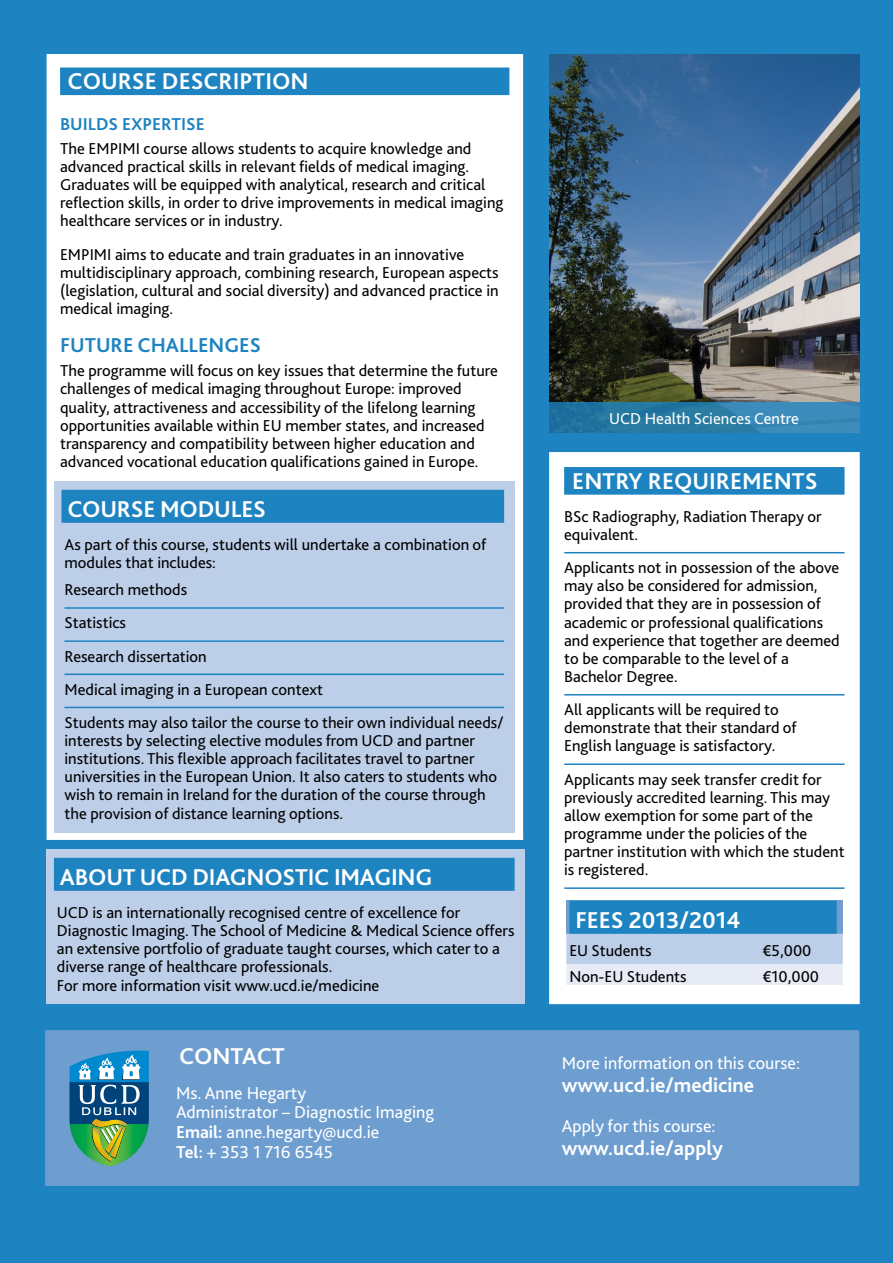
<style>
.page{position:relative;width:893px;height:1263px;background:#1e83c1}
.page>*{position:absolute;margin:0;border:0;box-sizing:border-box;transform-origin:0 0}
.t1{font:700 24px "Bliss 2";color:#fff}
.t2{font:700 21px "Bliss 2";color:#fff}
.t3{font:700 21px "Bliss 2";color:#1e83c1}
.t4{font:18px/19.8px "Bliss 2";color:#fff}
.t5{font:700 18px "Bliss 2";color:#1e83c1}
.t6{font:700 18px "Bliss 2";color:#fff}
.t7{font:16.5px/18.1px "Bliss 2";color:#000}
.t8{font:16.5px "Bliss 2";color:#fff}
.s1{font-weight:700}
</style>
<div class="page">
<div style="left:46px;top:850px;width:479px;height:154px;background:#bccee8"></div>
<div style="left:54px;top:858px;width:461px;height:33px;background:#1e83c1"></div>
<div style="left:45px;top:1030px;width:814px;height:156px;background:#6e9ed0"></div>
<img style="left:549px;top:54px;width:310px;height:348px">
<div style="left:53px;top:61px;width:463px;height:772px;background:#fff"></div>
<div style="left:57px;top:62px;width:453px;height:33px;background:#1e83c1"></div>
<div style="left:47px;top:54px;width:476px;height:786px;border:14px solid #fff"></div>
<svg style="left:549px;top:452px;width:311px;height:553px;background:#eff6fa"></svg>
<div style="left:566px;top:900px;width:277px;height:34px;background:#6e9ed0"></div>
<svg style="left:566px;top:934px;width:277px;height:51px;background:#cddaed"></svg>
<div style="left:569px;top:901px;width:268px;height:33px;background:#1e83c1"></div>
<svg style="left:69px;top:1050px;width:80px;height:116px;background:#478e93"></svg>
<svg style="left:549px;top:402px;width:311px;height:31px;background:#2d7eaa"></svg>
<div style="left:54px;top:482px;width:461px;height:351px;background:#bccee8"></div>
<div style="left:62px;top:490px;width:442px;height:33px;background:#1e83c1"></div>
<hr style="left:64px;top:607px;width:440px;height:2px;background:#1e83c1">
<hr style="left:64px;top:640px;width:440px;height:2px;background:#1e83c1">
<hr style="left:64px;top:673px;width:440px;height:2px;background:#1e83c1">
<hr style="left:64px;top:707px;width:440px;height:1px;background:#1e83c1">
<h1 class="t1" style="left:68px;top:66px;width:242px">Cou rse Description</h1>
<p class="t5" style="left:60px;top:112px;width:136px">BUILDS EXPERTISE</p>
<p class="t7" style="left:60px;top:139px;width:445px">The EMPIMI course allows students to acquire knowledge and advanced practical skills in relevant fields of medical imaging.<br>Graduates will be equipped with analytical, research and critical reflection skills, in order to drive improvements in medical imaging healthcare services or in industry.</p>
<p class="t7" style="left:60px;top:245px;width:440px">EMPIMI aims to educate and train graduates in an innovative multidisciplinary approach, combining research, European aspects (legislation, cultural and social diversity) and advanced practice in medical imaging.</p>
<p class="t3" style="left:60px;top:332px;width:151px">FUTURE CHALLENGES</p>
<p class="t7" style="left:60px;top:361px;width:439px">The programme will focus on key issues that determine the future challenges of medical imaging throughout Europe: improved quality, attractiveness and accessibility of the lifelong learning opportunities available within EU member states, and increased transparency and compatibility between higher education and advanced vocational education qualifications gained in Europe.</p>
<h1 class="t1" style="left:68px;top:494px;width:200px">Course modules</h1>
<p class="t7" style="left:64px;top:535px;width:423px">As part of this course, students will undertake a combination of modules that includes:</p>
<p class="t7" style="left:64px;top:573px;width:440px;line-height:33.2px">Research methods<br>Statistics<br>Research dissertation<br>Medical imaging in a European context<br>Students may also tailor the course to their own individual needs/</p>
<p class="t7" style="left:64px;top:731px;width:434px">interests by selecting elective modules from UCD and partner institutions. This flexible approach facilitates travel to partner universities in the European Union. It also caters to students who wish to remain in Ireland for the duration of the course through the provision of distance learning options.</p>
<h1 class="t1" style="left:60px;top:862px;width:172px">ABOUT UCD DIAGNOST</h1>
<h1 class="t1" style="left:308px;top:862px;width:107px">IC IMAGING</h1>
<p class="t7" style="left:57px;top:903px;width:459px">UCD is an internationally recognised centre of excellence for Diagnostic Imaging. The School of Medicine &amp; Medical Science offers an extensive portfolio of graduate taught courses, which cater to a diverse range of healthcare professionals.<br>For more information visit www.ucd.ie/medicine</p>
<h1 class="t1" style="left:179px;top:1041px;width:107px">Contact</h1>
<p class="t4" style="left:176px;top:1082px;width:260px">Ms. Anne Hegarty<br>Administrator – Diagnostic Imaging<br><span class="s1">Email:</span> anne.hegarty@ucd.ie<br><span class="s1">Tel:</span> + 353 1 716 6545</p>
<p class="t6" style="left:218px;top:1081px;width:118px">nne Hegarty</p>
<p class="t8" style="left:609px;top:408px;width:191px">UCD Health Sciences Centre</p>
<h1 class="t1" style="left:572px;top:466px;width:247px">Entry Requi rem ents</h1>
<p class="t7" style="left:564px;top:507px;width:259px">BSc Radiography, Radiation Therapy or equivalent.</p>
<p class="t7" style="left:564px;top:558px;width:277px">Applicants not in possession of the above may also be considered for admission, provided that they are in possession of academic or professional qualifications and experience that together are deemed to be comparable to the level of a Bachelor Degree.</p>
<p class="t7" style="left:564px;top:700px;width:234px">All applicants will be required to demonstrate that their standard of<br>English language is satisfactory.</p>
<p class="t7" style="left:564px;top:770px;width:282px">Applicants may seek transfer credit for previously accredited learning. This may allow exemption for some part of the programme under the policies of the partner institution with which the student is registered.</p>
<h1 class="t1" style="left:575px;top:905px;width:167px">Fees 2013/2014</h1>
<p class="t7" style="left:569px;top:941px;width:84px">EU Students</p>
<p class="t7" style="left:763px;top:941px;width:50px">€5,000</p>
<p class="t7" style="left:569px;top:967px;width:119px">Non-EU Students</p>
<p class="t7" style="left:763px;top:967px;width:58px">€10,000</p>
<p class="t4" style="left:562px;top:1052px;width:240px">More information on this course:</p>
<p class="t2" style="left:562px;top:1072px;width:194px">www.ucd.ie/medicine</p>
<p class="t4" style="left:562px;top:1115px;width:155px">Apply for this course:</p>
<p class="t2" style="left:562px;top:1134px;width:163px">www.ucd.ie/apply</p>
</div>
